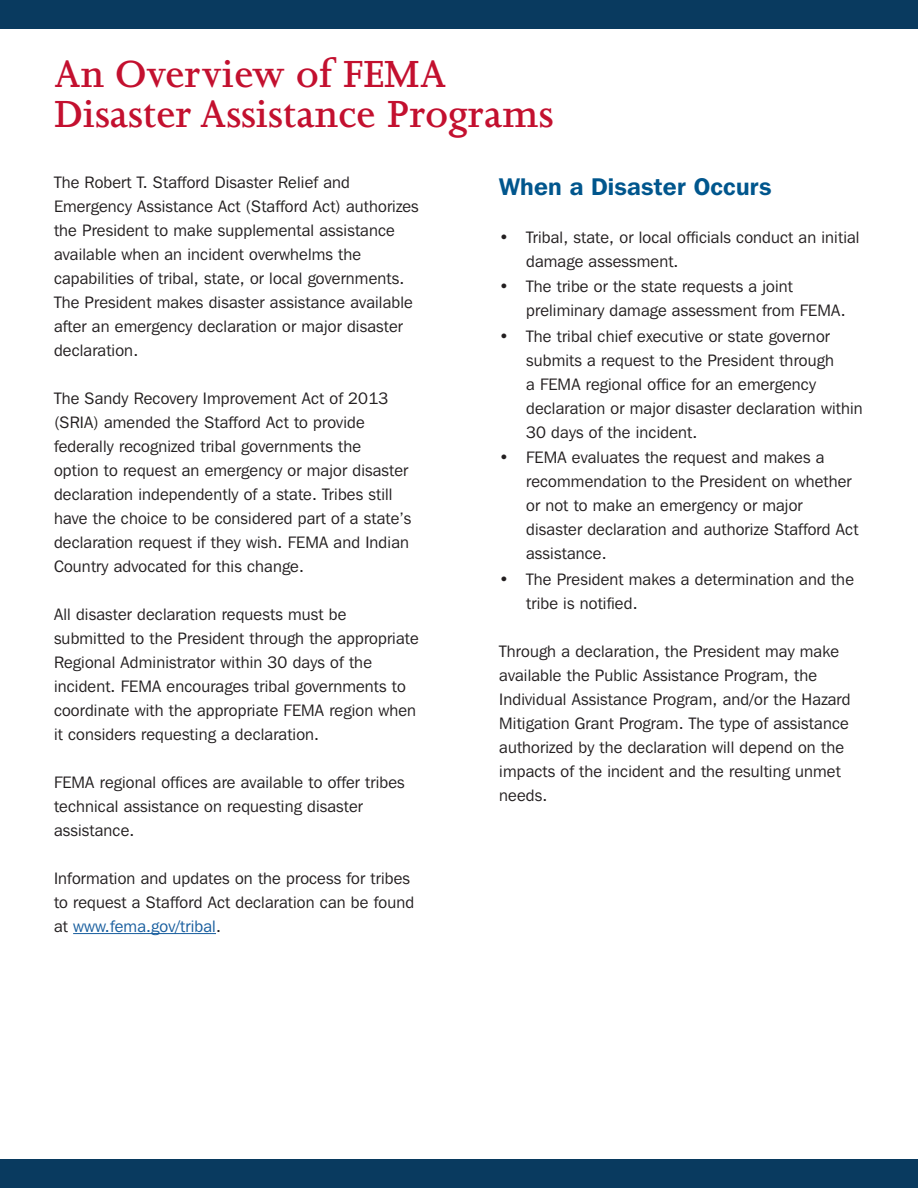
<style>
.page{position:relative;width:918px;height:1188px;background:#fff}
.page>*{position:absolute;margin:0;border:0;box-sizing:border-box;transform-origin:0 0}
.t1{font:600 43.5px/40.5px "Joanna";color:#c3102f}
.t2{font:600 24px "Franklin Gothic IT Cby BT";letter-spacing:.01em;color:#00568d}
.t3{font:16.5px/24px "Franklin Gothic IT Cby BT";letter-spacing:.01em;color:#231f20}
.s1{color:#175d9e}
</style>
<div class="page">
<hr style="left:73px;top:933px;width:143px;height:1px;background:#175d9e">
<div style="left:0;top:0;width:918px;height:28px;background:#093a5f"></div>
<div style="left:0;top:1160px;width:918px;height:28px;background:#093a5f"></div>
<h1 class="t1" style="left:54px;top:53px;width:501px">An Overview of FEMA<br>Disaster Assistance Programs</h1>
<p class="t3" style="left:54px;top:170px;width:366px">The Robert T. Stafford Disaster Relief and Emergency Assistance Act (Stafford Act) authorizes the President to make supplemental assistance available when an incident overwhelms the capabilities of tribal, state, or local governments.<br>The President makes disaster assistance available after an emergency declaration or major disaster declaration.</p>
<p class="t3" style="left:54px;top:386px;width:359px">The Sandy Recovery Improvement Act of 2013 (SRIA) amended the Stafford Act to provide federally recognized tribal governments the<br>option to request an emergency or major disaster declaration independently of a state. Tribes still have the choice to be considered part of a state’s declaration request if they wish. FEMA and Indian Country advocated for this change.</p>
<p class="t3" style="left:54px;top:602px;width:366px">All disaster declaration requests must be submitted to the President through the appropriate Regional Administrator within 30 days of the incident. FEMA encourages tribal governments to coordinate with the appropriate FEMA region when it considers requesting a declaration.</p>
<p class="t3" style="left:54px;top:770px;width:352px">FEMA regional offices are available to offer tribes technical assistance on requesting disaster assistance.</p>
<p class="t3" style="left:54px;top:866px;width:362px">Information and updates on the process for tribes to request a Stafford Act declaration can be found at <span class="s1">www.fema.gov/tribal</span>.</p>
<h2 class="t2" style="left:499px;top:171px;width:274px">When a Disaster Occurs</h2>
<p class="t3" style="left:499px;top:225px;width:11px">•</p>
<p class="t3" style="left:526px;top:225px;width:335px">Tribal, state, or local officials conduct an initial damage assessment.</p>
<p class="t3" style="left:526px;top:274px;width:321px">The tribe or the state requests a joint preliminary damage assessment from FEMA.</p>
<p class="t3" style="left:526px;top:324px;width:338px">The tribal chief executive or state governor submits a request to the President through<br>a FEMA regional office for an emergency declaration or major disaster declaration within 30 days of the incident.</p>
<p class="t3" style="left:526px;top:445px;width:334px">FEMA evaluates the request and makes a recommendation to the President on whether or not to make an emergency or major disaster declaration and authorize Stafford Act assistance.</p>
<p class="t3" style="left:526px;top:567px;width:329px">The President makes a determination and the tribe is notified.</p>
<p class="t3" style="left:499px;top:639px;width:353px">Through a declaration, the President may make available the Public Assistance Program, the Individual Assistance Program, and/or the Hazard Mitigation Grant Program. The type of assistance authorized by the declaration will depend on the impacts of the incident and the resulting unmet needs.</p>
<p class="t3" style="left:499px;top:274px;width:11px">•</p>
<p class="t3" style="left:499px;top:324px;width:11px">•</p>
<p class="t3" style="left:499px;top:445px;width:11px">•</p>
<p class="t3" style="left:499px;top:567px;width:11px">•</p>
</div>
